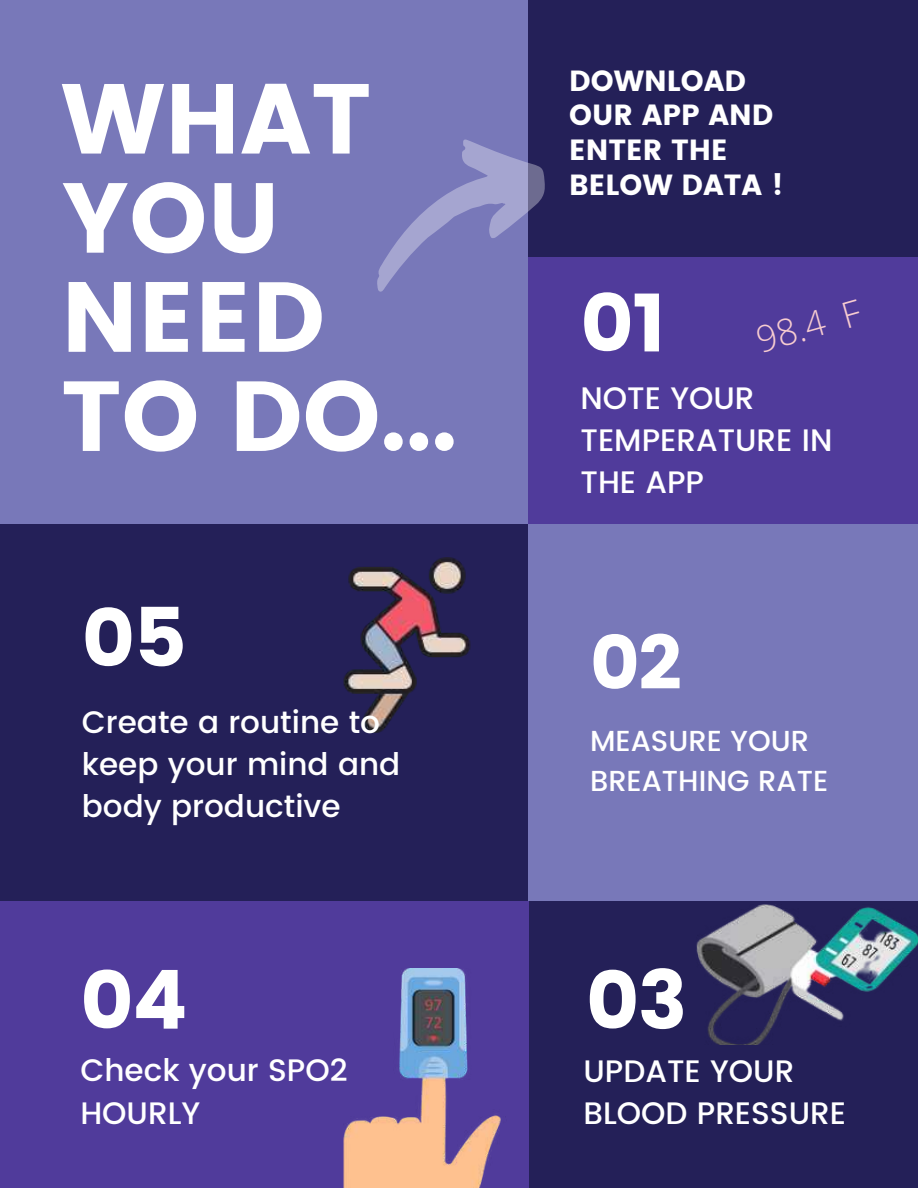
<style>
.page{position:relative;width:918px;height:1188px;background:#242058}
.page>*{position:absolute;margin:0;border:0;box-sizing:border-box;transform-origin:0 0}
.t1{font:99.15px/99.1px "Poppins";color:#fff}
.t2{font:81.6px "Poppins";letter-spacing:-.015em;color:#fff}
.t3{font:75.9px "Poppins";color:#fff}
.t4{font:300 36px "Open Sans";color:#f7ccd0}
.t5{font:500 31.05px/42.2px "Poppins";color:#fff}
.t6{font:29.1px/35px "Poppins";color:#fff}
.t7{font:500 28.95px/39.3px "Poppins";color:#fff}
</style>
<div class="page">
<div style="left:0;top:0;width:528px;height:524px;background:#7878b9"></div>
<div style="left:0;top:901px;width:529px;height:287px;background:#503b9b"></div>
<div style="left:528px;top:257px;width:390px;height:267px;background:#503b9b"></div>
<div style="left:528px;top:524px;width:390px;height:377px;background:#7878b9"></div>
<img style="left:343px;top:557px;width:128px;height:176px">
<img style="left:343px;top:968px;width:158px;height:220px">
<img style="left:696px;top:905px;width:222px;height:139px">
<svg style="left:377px;top:139px;width:168px;height:153px"></svg>
<h1 class="t1" style="left:61px;top:70px;width:397px">WHAT<br>YOU<br>NEED<br>TO DO...</h1>
<h2 class="t2" style="left:82px;top:590px;width:106px">05</h2>
<p class="t5" style="left:82px;top:701px;width:320px">Create a routine to keep your mind and body productive</p>
<h2 class="t2" style="left:80px;top:953px;width:109px">04</h2>
<p class="t5" style="left:80px;top:1050px;width:269px">Check your SPO2<br>HOURLY</p>
<p class="t6" style="left:569px;top:63px;width:216px">DOWNLOAD<br>OUR APP AND<br>ENTER THE<br>BELOW DATA !</p>
<h2 class="t2" style="left:581px;top:276px;width:88px">01</h2>
<p class="t4" style="left:750px;top:316px;width:108px;rotate:-16deg">98.4 F</p>
<p class="t5" style="left:581px;top:377px;width:253px">NOTE YOUR<br>TEMPERATURE IN<br>THE APP</p>
<h3 class="t3" style="left:590px;top:618px;width:93px">02</h3>
<p class="t7" style="left:590px;top:722px;width:240px">MEASURE YOUR<br>BREATHING RATE</p>
<h2 class="t2" style="left:586px;top:953px;width:103px">03</h2>
<p class="t5" style="left:583px;top:1050px;width:264px">UPDATE YOUR<br>BLOOD PRESSURE</p>
</div>
